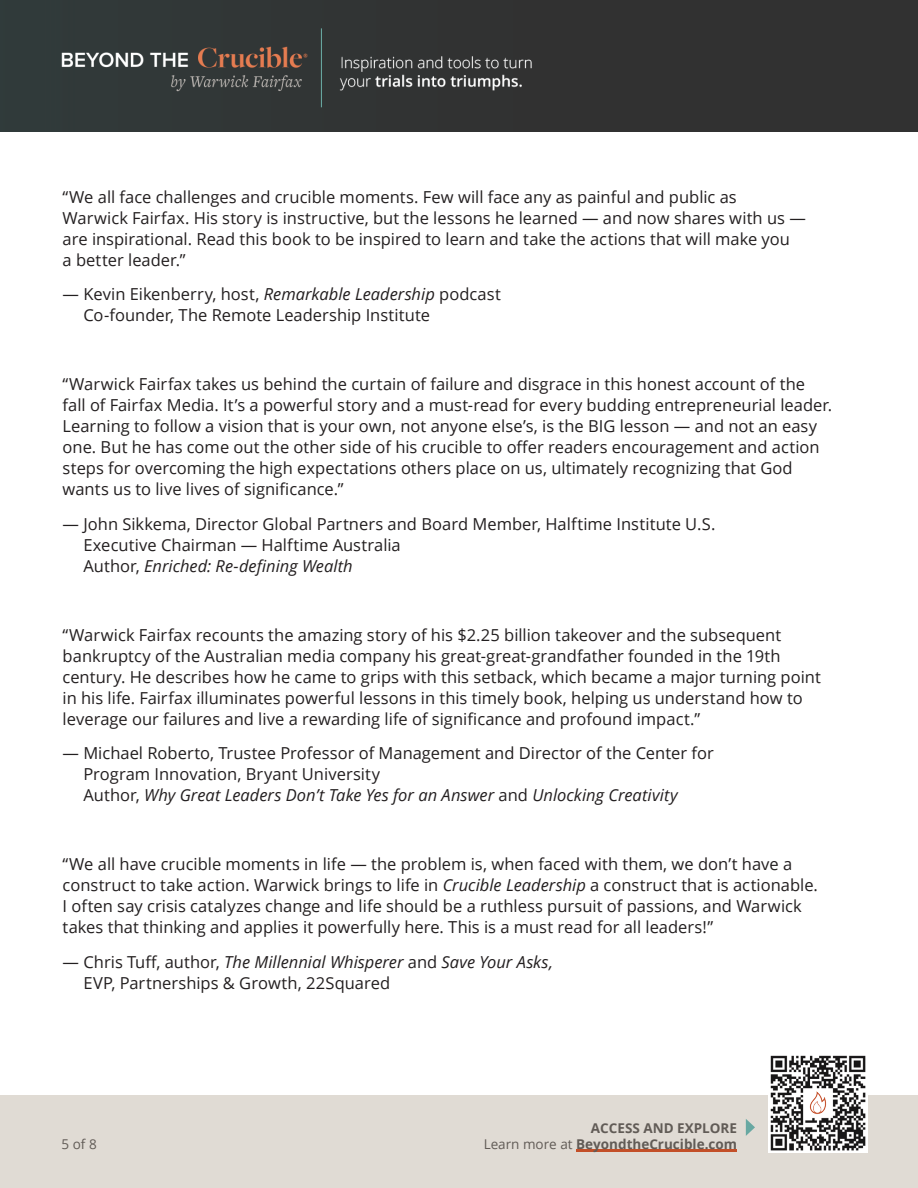
<style>
.page{position:relative;width:918px;height:1188px;background:#fff}
.page>*{position:absolute;margin:0;border:0;box-sizing:border-box;transform-origin:0 0}
.t1{font:16.5px/21px "Open Sans";color:#231f20}
.t2{font:700 13.5px "Open Sans";color:#615b56}
.t3{font:13.5px "Open Sans";color:#615b56}
.s1{font-style:italic}
.s2{font-weight:400}
</style>
<div class="page">
<div style="left:0;top:1095px;width:918px;height:93px;background:#e0dbd4"></div>
<hr style="left:576px;top:1149px;width:161px;height:3px;background:#c34f28">
<svg style="left:746px;top:1119px;width:9px;height:17px"></svg>
<svg style="left:768px;top:1055px;width:100px;height:97px"></svg>
<img style="left:771px;top:1055px;width:94px;height:95px">
<img style="left:800px;top:1087px;width:36px;height:31px">
<div style="left:0;top:0;width:562px;height:132px;background:#313636"></div>
<div style="left:562px;top:0;width:356px;height:132px;background:#313131"></div>
<p class="t1" style="left:63px;top:186px;width:745px">“We all face challenges and crucible moments. Few will face any as painful and public as Warwick Fairfax. His story is instructive, but the lessons he learned — and now shares with us — are inspirational. Read this book to be inspired to learn and take the actions that will make you<br>a better leader.”</p>
<p class="t1" style="left:83px;top:283px;width:419px;text-indent:-21px">— Kevin Eikenberry, host, <span class="s1">Remarkable Leadership</span> podcast<br>Co-founder, The Remote Leadership Institute</p>
<p class="t1" style="left:63px;top:373px;width:771px">“Warwick Fairfax takes us behind the curtain of failure and disgrace in this honest account of the fall of Fairfax Media. It’s a powerful story and a must-read for every budding entrepreneurial leader.<br>Learning to follow a vision that is your own, not anyone else’s, is the BIG lesson — and not an easy one. But he has come out the other side of his crucible to offer readers encouragement and action steps for overcoming the high expectations others place on us, ultimately recognizing that God wants us to live lives of significance.”</p>
<p class="t1" style="left:83px;top:513px;width:633px;text-indent:-21px">— John Sikkema, Director Global Partners and Board Member, Halftime Institute U.S.<br>Executive Chairman — Halftime Australia<br>Author, <span class="s1">Enriched: Re-defining Wealth</span></p>
<p class="t1" style="left:63px;top:624px;width:760px">“Warwick Fairfax recounts the amazing story of his $2.25 billion takeover and the subsequent bankruptcy of the Australian media company his great-great-grandfather founded in the 19th century. He describes how he came to grips with this setback, which became a major turning point in his life. Fairfax illuminates powerful lessons in this timely book, helping us understand how to leverage our failures and live a rewarding life of significance and profound impact.”</p>
<p class="t1" style="left:83px;top:742px;width:632px;text-indent:-21px">— Michael Roberto, Trustee Professor of Management and Director of the Center for<br>Program Innovation, Bryant University<br>Author, <span class="s1">Why Great Leaders Don’t Take Yes for an Answer</span> and <span class="s1">Unlocking Creativity</span></p>
<p class="t1" style="left:63px;top:853px;width:757px">“We all have crucible moments in life — the problem is, when faced with them, we don’t have a construct to take action. Warwick brings to life in <span class="s1">Crucible Leadership</span> a construct that is actionable.<br>I often say crisis catalyzes change and life should be a ruthless pursuit of passions, and Warwick takes that thinking and applies it powerfully here. This is a must read for all leaders!”</p>
<p class="t1" style="left:83px;top:951px;width:471px;text-indent:-21px">— Chris Tuff, author, <span class="s1">The Millennial Whisperer</span> and <span class="s1">Save Your Asks,<br></span>EVP, Partnerships &amp; Growth, 22Squared</p>
<p class="t2" style="left:591px;top:1119px;width:148px">ACCESS AND EXPLORE</p>
<p class="t3" style="left:62px;top:1135px;width:37px">5 of 8</p>
<p class="t2" style="left:484px;top:1135px;width:255px"><span class="s2">Learn more at</span> BeyondtheCrucible.com</p>
</div>
